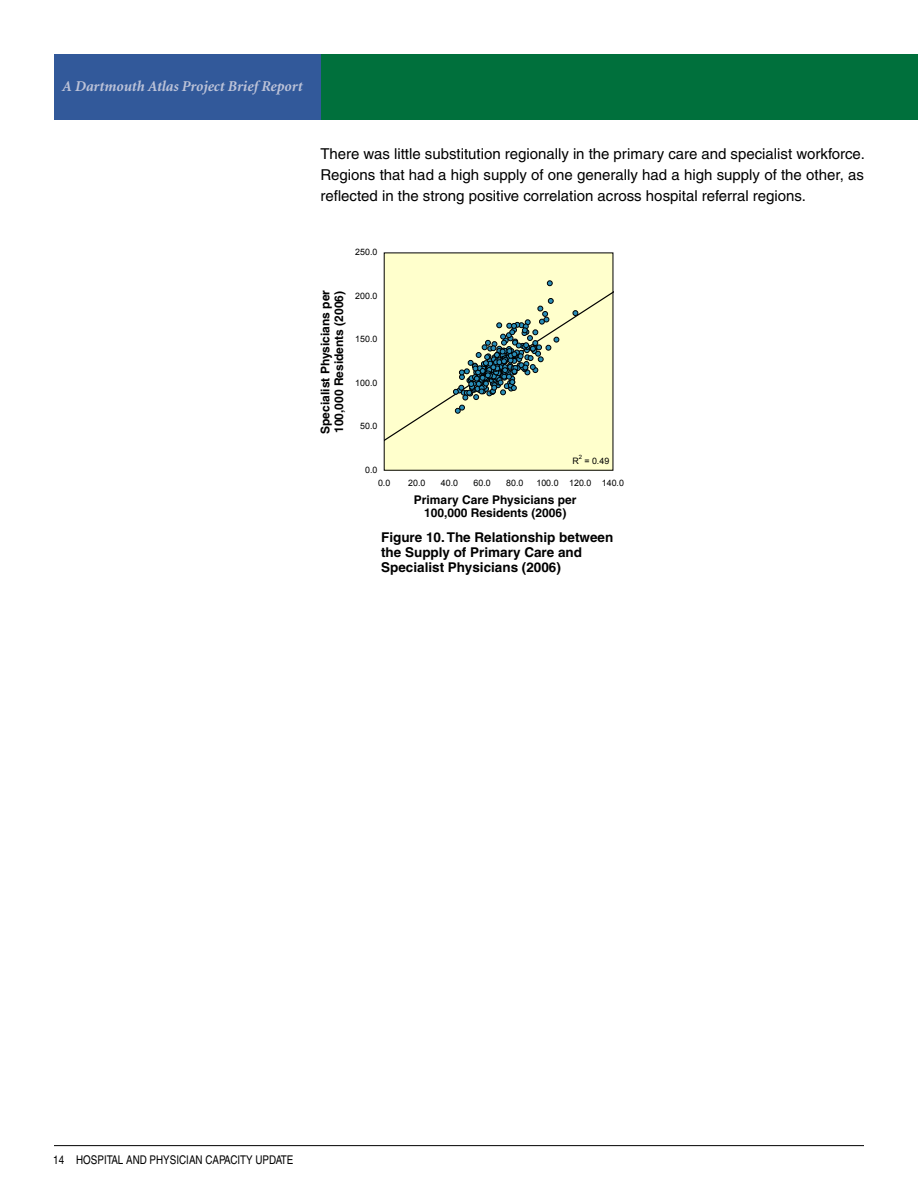
<style>
.page{position:relative;width:918px;height:1188px;background:#fff}
.page>*{position:absolute;margin:0;border:0;box-sizing:border-box;transform-origin:0 0}
.t1{font:15px/21px "Helvetica";color:#000;text-align:justify}
.t2{font:italic 700 15px "Minion";letter-spacing:-.005em;color:#bdc3d8}
.Figure_Title{font:700 13.5px/15px "Helvetica";color:#000}
.Y_Axis{font:700 12px/13.5px "Helvetica";color:#000;text-align:center}
.t3{font:condensed 12px "Helvetica";color:#000}
.t4{font:8.85px "Arial";color:#000}
.t5{font:5.85px "Arial";color:#000}
</style>
<div class="page">
<div style="left:54px;top:54px;width:864px;height:65px;background:#00703c"></div>
<div style="left:54px;top:54px;width:266px;height:66px;background:#32599a"></div>
<hr style="left:54px;top:1145px;width:810px;height:1px;background:#000">
<div style="left:384px;top:253px;width:229px;height:217px;background:#ffc"></div>
<svg style="left:384px;top:281px;width:229px;height:161px"></svg>
<p class="t2" style="left:62px;top:79px;width:242px">A Dartmouth Atlas Project Brief Report</p>
<p class="t1" style="left:320px;top:144px;width:546px">There was little substitution regionally in the primary care and specialist workforce.<br>Regions that had a high supply of one generally had a high supply of the other, as reflected in the strong positive correlation across hospital referral regions.</p>
<p class="t4" style="left:355px;top:247px;width:24px">250.0</p>
<p class="Y_Axis" style="left:319px;top:434px;width:145px;text-align:left;rotate:-90deg">Specialist Physicians per<br>100,000 Residents (2006)</p>
<p class="t4" style="left:355px;top:290px;width:24px">200.0</p>
<p class="t4" style="left:355px;top:333px;width:24px">150.0</p>
<p class="t4" style="left:355px;top:377px;width:24px">100.0</p>
<p class="t4" style="left:360px;top:420px;width:19px">50.0</p>
<p class="t4" style="left:365px;top:464px;width:14px">0.0</p>
<p class="t5" style="left:579px;top:453px;width:5px">2</p>
<p class="t4" style="left:584px;top:455px;width:26px">= 0.49</p>
<p class="t4" style="left:572px;top:455px;width:8px">R</p>
<p class="t4" style="left:378px;top:477px;width:14px">0.0</p>
<p class="t4" style="left:408px;top:477px;width:19px">20.0</p>
<p class="t4" style="left:441px;top:477px;width:19px">40.0</p>
<p class="t4" style="left:474px;top:477px;width:19px">60.0</p>
<p class="t4" style="left:506px;top:477px;width:19px">80.0</p>
<p class="t4" style="left:536px;top:477px;width:89px">100.0 120.0 140.0</p>
<p class="Y_Axis" style="left:414px;top:492px;width:164px">Primary Care Physicians per<br>100,000 Residents (2006)</p>
<p class="Figure_Title" style="left:381px;top:530px;width:234px">Figure 10. The Relationship between the Supply of Primary Care and<br>Specialist Physicians (2006)</p>
<p class="t3" style="left:53px;top:1153px;width:242px">14 HOSPITAL AND PHYSICIAN CAPACITY UPDATE</p>
</div>
